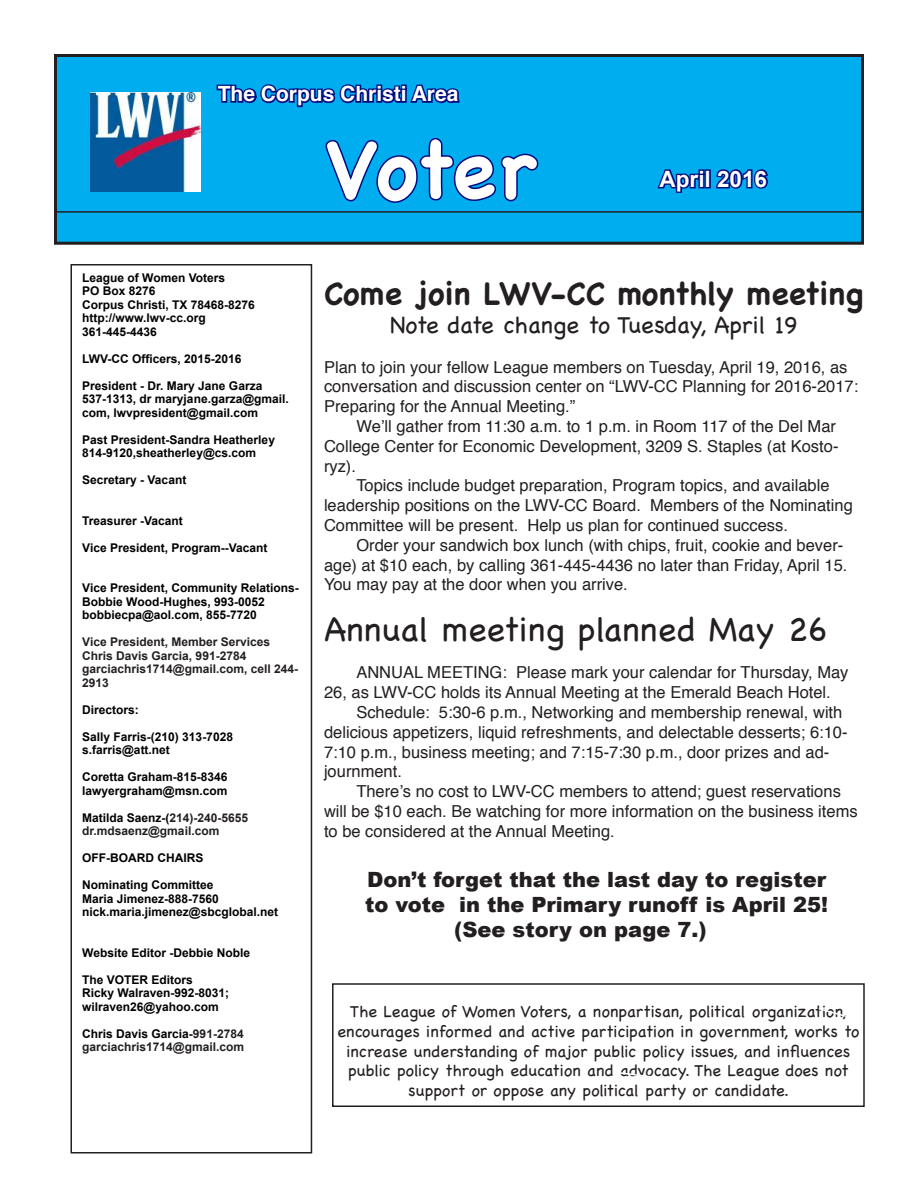
<style>
.page{position:relative;width:918px;height:1188px;background:#fff}
.page>*{position:absolute;margin:0;border:0;box-sizing:border-box;transform-origin:0 0}
.t1{font:700 79.5px "Chalkboard";letter-spacing:-.02em;color:#fff}
.t2{font:34.5px "Chalkboard";color:#231f20}
.t3{font:700 31.5px "Chalkboard";color:#231f20}
.t4{font:24px "Chalkboard";color:#231f20}
.t5{font:700 22.5px "Arial";color:#fff}
.t6{font:900 21px "Arial";color:#231f20}
.t7{font:700 21px "Helvetica";color:#fff}
.t8{font:16.5px/19.8px "Helvetica";color:#231f20}
.t9{font:16.5px/19.8px "Chalkboard";color:#231f20;text-align:center}
.t10{font:700 12px/13.5px "Arial";color:#000}
.t11{font:700 12px/13.5px "Arial";color:#231f20}
.s1{color:#000}
</style>
<div class="page">
<div style="left:332px;top:983px;width:533px;height:124px;border:2px solid #231f20"></div>
<div style="left:56px;top:56px;width:806px;height:187px;background:#00aeef"></div>
<div style="left:54px;top:54px;width:810px;height:191px;border:3px solid #231f20"></div>
<div style="left:70px;top:264px;width:242px;height:889px;border:2px solid #231f20"></div>
<hr style="left:54px;top:211px;width:810px;height:2px;background:#231f20">
<svg style="left:216px;top:84px;width:244px;height:24px"></svg>
<svg style="left:325px;top:137px;width:214px;height:66px"></svg>
<img style="left:90px;top:92px;width:111px;height:100px">
<svg style="left:657px;top:169px;width:45px;height:24px"></svg>
<div style="left:698px;top:169px;width:7px;height:6px;border:3px solid #000a7e"></div>
<div style="left:698px;top:174px;width:7px;height:14px;border:3px solid #000a7e"></div>
<div style="left:705px;top:169px;width:6px;height:19px;border:3px solid #000a7e"></div>
<svg style="left:716px;top:169px;width:52px;height:20px"></svg>
<p class="t7" style="left:218px;top:77px;width:242px">The Corpus Christi Area</p>
<h1 class="t1" style="left:326px;top:123px;width:212px">Voter</h1>
<h3 class="t5" style="left:660px;top:164px;width:109px">April 2016</h3>
<p class="t10" style="left:82px;top:271px;width:174px">League of Women Voters<br>PO Box 8276<br>Corpus Christi, TX 78468-8276 http://www.lwv-cc.org<br>361-445-4436</p>
<p class="t10" style="left:82px;top:352px;width:161px">LWV-CC Officers, 2015-2016</p>
<p class="t10" style="left:82px;top:379px;width:208px">President - Dr. Mary Jane Garza<br>537-1313, dr maryjane.garza@gmail. com, lwvpresident@gmail.com</p>
<p class="t10" style="left:82px;top:433px;width:194px">Past President-Sandra Heatherley<br>814-9120,sheatherley@cs.com</p>
<p class="t10" style="left:82px;top:474px;width:106px">Secretary - Vacant</p>
<p class="t10" style="left:82px;top:514px;width:102px">Treasurer -Vacant</p>
<p class="t10" style="left:82px;top:541px;width:187px">Vice President, Program--Vacant</p>
<p class="t10" style="left:82px;top:582px;width:218px">Vice President, Community Relations-<br>Bobbie Wood-Hughes, 993-0052 bobbiecpa@aol.com, 855-7720</p>
<p class="t11" style="left:82px;top:636px;width:217px">Vice President, Member Services<br>Chris Davis Garcia, 991-2784 garciachris1714@gmail.com, cell 244-<br>2913</p>
<p class="t10" style="left:82px;top:703px;width:58px">Directors:</p>
<p class="t10" style="left:82px;top:730px;width:152px">Sally Farris-(210) 313-7028 s.farris@att.net</p>
<p class="t10" style="left:82px;top:771px;width:147px">Coretta Graham-815-8346 lawyergraham@msn.com</p>
<p class="t11" style="left:82px;top:811px;width:168px"><span class="s1">Matilda Saenz-(</span>214)-240-5655 dr.mdsaenz@gmail.com</p>
<p class="t10" style="left:82px;top:852px;width:123px">OFF-BOARD CHAIRS</p>
<p class="t10" style="left:82px;top:879px;width:197px">Nominating Committee<br>Maria Jimenez-888-7560 nick.maria.jimenez@sbcglobal.net</p>
<p class="t10" style="left:82px;top:946px;width:169px">Website Editor -Debbie Noble</p>
<p class="t10" style="left:82px;top:973px;width:148px">The VOTER Editors<br>Ricky Walraven-992-8031; wilraven26@yahoo.com</p>
<p class="t11" style="left:82px;top:1027px;width:163px"><span class="s1">Chris Davis Garcia-</span>991-2784 garciachris1714@gmail.com</p>
<h3 class="t3" style="left:324px;top:275px;width:541px">Come join LWV-CC monthly meeting</h3>
<h3 class="t4" style="left:390px;top:310px;width:409px">Note date change to Tuesday, April 19</h3>
<p class="t8" style="left:324px;top:357px;width:536px">Plan to join your fellow League members on Tuesday, April 19, 2016, as conversation and discussion center on “LWV-CC Planning for 2016-2017:<br>Preparing for the Annual Meeting.”</p>
<p class="t8" style="left:324px;top:417px;width:516px;text-indent:32px">We’ll gather from 11:30 a.m. to 1 p.m. in Room 117 of the Del Mar<br>College Center for Economic Development, 3209 S. Staples (at Kosto&shy;ryz).</p>
<p class="t8" style="left:324px;top:476px;width:530px;text-indent:32px">Topics include budget preparation, Program topics, and available leadership positions on the LWV-CC Board. Members of the Nominating<br>Committee will be present. Help us plan for continued success.</p>
<p class="t8" style="left:324px;top:536px;width:525px;text-indent:32px">Order your sandwich box lunch (with chips, fruit, cookie and bever&shy;age) at $10 each, by calling 361-445-4436 no later than Friday, April 15.<br>You may pay at the door when you arrive.</p>
<h2 class="t2" style="left:324px;top:609px;width:504px">Annual meeting planned May 26</h2>
<p class="t8" style="left:324px;top:663px;width:526px;text-indent:32px">ANNUAL MEETING: Please mark your calendar for Thursday, May<br>26, as LWV-CC holds its Annual Meeting at the Emerald Beach Hotel.</p>
<p class="t8" style="left:324px;top:703px;width:525px;text-indent:32px">Schedule: 5:30-6 p.m., Networking and membership renewal, with delicious appetizers, liquid refreshments, and delectable desserts; 6:10- 7:10 p.m., business meeting; and 7:15-7:30 p.m., door prizes and ad&shy;journment.</p>
<p class="t8" style="left:324px;top:782px;width:535px;text-indent:32px">There’s no cost to LWV-CC members to attend; guest reservations will be $10 each. Be watching for more information on the business items to be considered at the Annual Meeting.</p>
<p class="t6" style="left:367px;top:864px;width:460px">Don’t forget that the last day to register</p>
<p class="t6" style="left:365px;top:889px;width:465px">to vote in the Primary runoff is April 25!</p>
<p class="t6" style="left:454px;top:914px;width:254px">(See story on page 7.)</p>
<p class="t9" style="left:338px;top:1001px;width:523px">The League of Women Voters, a nonpartisan, political organization, encourages informed and active participation in government, works to increase understanding of major public policy issues, and influences public policy through education and advocacy. The League does not support or oppose any political party or candidate.</p>
</div>
